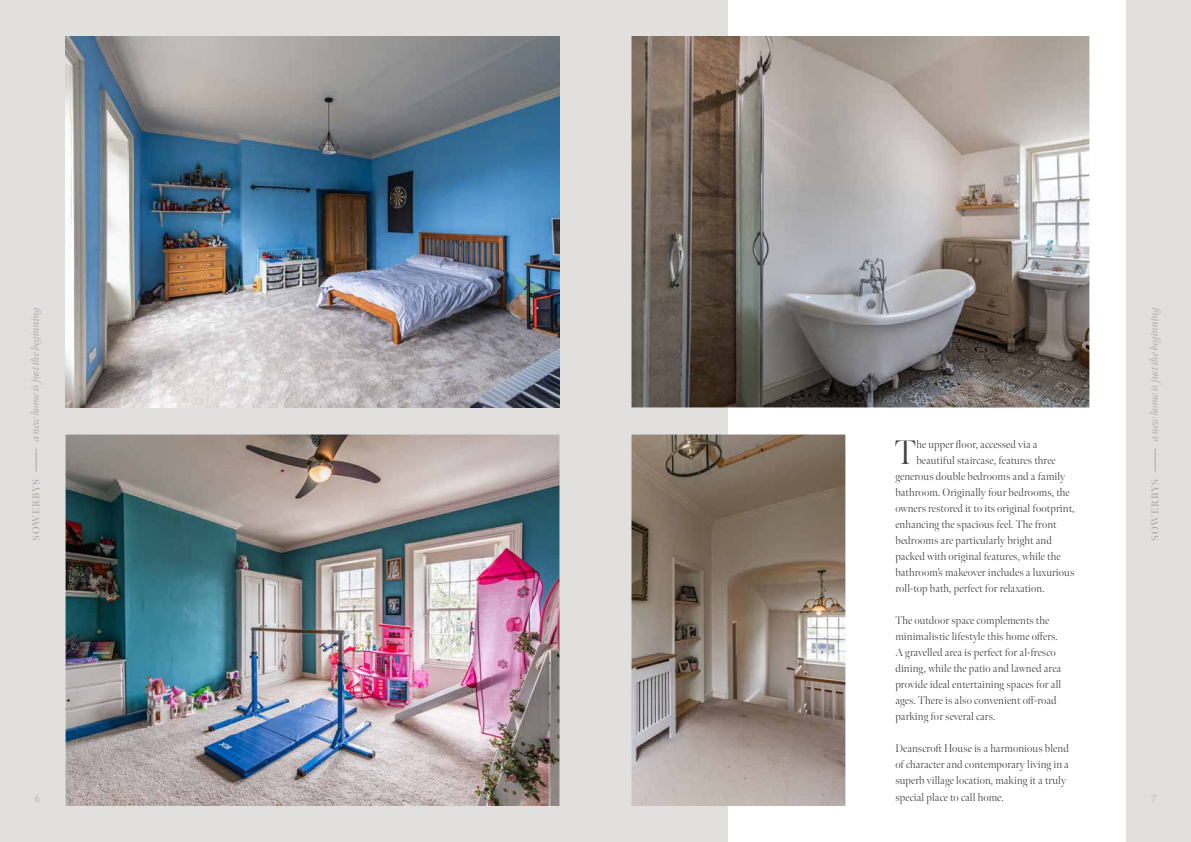
<style>
.page{position:relative;width:1191px;height:842px;background:#fff}
.page>*{position:absolute;margin:0;border:0;box-sizing:border-box;transform-origin:0 0}
.t1{font:300 34px "Meno Banner";color:#434141}
.t2{font:300 11px/16px "Meno Banner";letter-spacing:.01em;color:#434141}
.t3{font:italic 11px "Meno Banner";letter-spacing:-.01em;color:#ada8a0}
.t4{font:600 10px "Meno Banner";letter-spacing:.08em;color:#ada8a0}
.t5{font:300 10px "Quasimoda";color:#ada8a0}
</style>
<div class="page">
<div style="left:0;top:0;width:595px;height:842px;background:#e2e0df"></div>
<div style="left:595px;top:0;width:596px;height:842px;background:#e2e0df"></div>
<svg style="left:36px;top:449px;width:1px;height:22px"></svg>
<svg style="left:1155px;top:449px;width:1px;height:22px"></svg>
<div style="left:728px;top:0;width:397px;height:842px;background:#fff"></div>
<img style="left:66px;top:434px;width:493px;height:372px">
<img style="left:631px;top:36px;width:458px;height:371px">
<img style="left:631px;top:434px;width:214px;height:372px">
<img style="left:66px;top:36px;width:493px;height:371px">
<p class="t3" style="left:29px;top:441px;width:138px;rotate:-90deg">a new home is just the beginning</p>
<p class="t3" style="left:1147px;top:441px;width:138px;rotate:-90deg">a new home is just the beginning</p>
<h1 class="t1" style="left:894px;top:432px;width:23px">T</h1>
<p class="t2" style="left:916px;top:437px;width:123px">he upper floor, accessed via a</p>
<p class="t2" style="left:916px;top:453px;width:141px">beautiful staircase, features three</p>
<p class="t2" style="left:895px;top:469px;width:171px">generous double bedrooms and a family</p>
<p class="t2" style="left:895px;top:485px;width:176px">bathroom. Originally four bedrooms, the</p>
<p class="t2" style="left:895px;top:501px;width:181px">owners restored it to its original footprint,</p>
<p class="t2" style="left:895px;top:517px;width:163px">enhancing the spacious feel. The front</p>
<p class="t2" style="left:895px;top:533px;width:158px">bedrooms are particularly bright and</p>
<p class="t2" style="left:895px;top:549px;width:167px">packed with original features, while the</p>
<p class="t2" style="left:895px;top:565px;width:180px">bathroom’s makeover includes a luxurious</p>
<p class="t2" style="left:895px;top:581px;width:151px">roll-top bath, perfect for relaxation.</p>
<p class="t2" style="left:895px;top:613px;width:167px">The outdoor space complements the minimalistic lifestyle this home offers.<br>A gravelled area is perfect for al-fresco dining, while the patio and lawned area provide ideal entertaining spaces for all ages. There is also convenient off-road parking for several cars.</p>
<p class="t2" style="left:895px;top:741px;width:175px">Deanscroft House is a harmonious blend of character and contemporary living in a superb village location, making it a truly special place to call home.</p>
<p class="t4" style="left:30px;top:541px;width:63px;rotate:-90deg">SOWERBYS</p>
<p class="t4" style="left:1149px;top:541px;width:63px;rotate:-90deg">SOWERBYS</p>
<p class="t5" style="left:35px;top:791px;width:7px">6</p>
<p class="t5" style="left:1151px;top:791px;width:6px">7</p>
</div>
